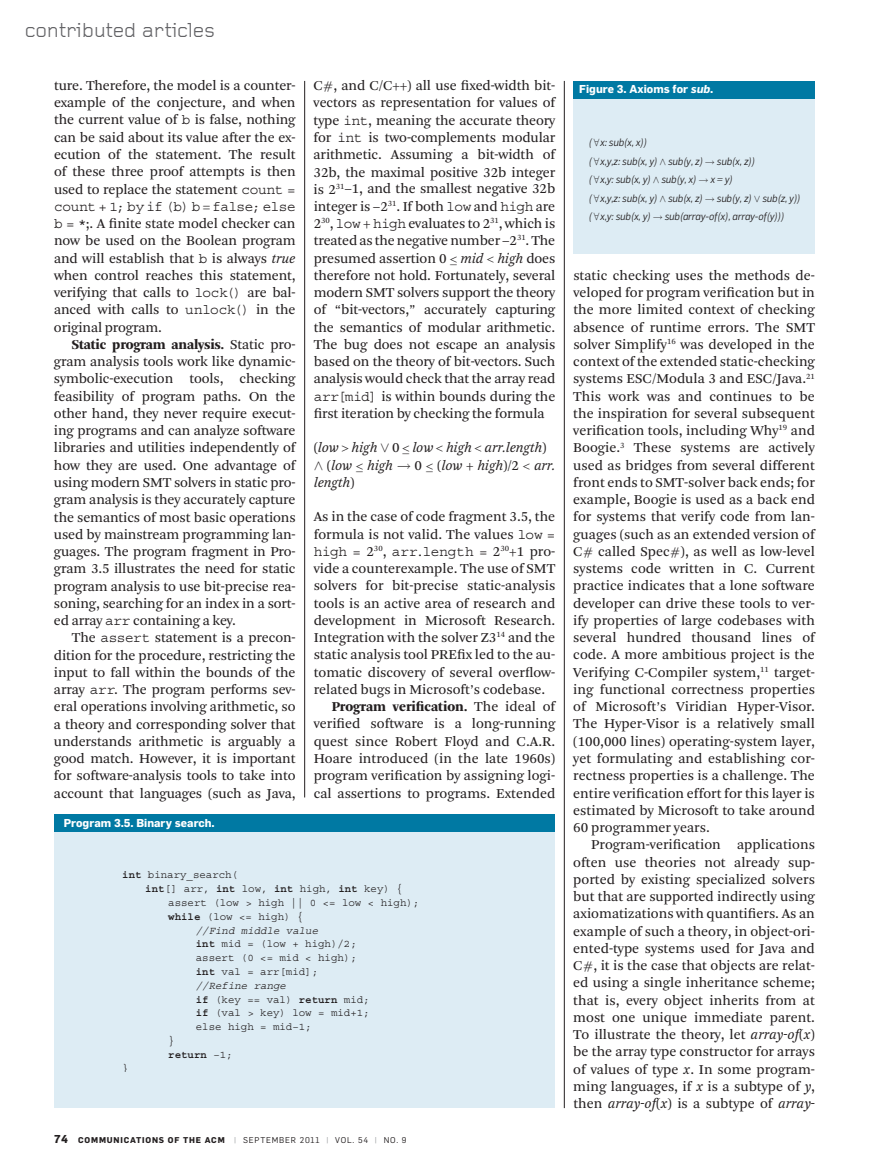
<style>
.page{position:relative;width:878px;height:1175px;background:#fff}
.page>*{position:absolute;margin:0;border:0;box-sizing:border-box;transform-origin:0 0}
.t1{font:21px "Foundry Gridnik";letter-spacing:-.015em;color:#636366}
.t2{font:14.25px/17.2px "Arnhem Blond";letter-spacing:-.005em;color:#231f20;text-align:justify}
.t3{font:italic 14.25px/17.2px "Arnhem Blond";letter-spacing:-.01em;color:#231f20}
.t4{font:900 14.25px "Arnhem";letter-spacing:-.01em;color:#231f20}
.t5{font:14.25px "Courier Std";letter-spacing:-.015em;color:#231f20}
.t6{font:700 11.25px "Flama";color:#fff}
.t7{font:10.65px "Courier Std";color:#231f20}
.t8{font:italic 10.65px "Courier Std";color:#231f20}
.t9{font:700 10.65px "Courier Std";color:#231f20}
.t10{font:italic 10.5px/18.5px "Flama";letter-spacing:-.01em;color:#231f20;scale:.95 1}
.t11{font:8.25px "Flama";letter-spacing:.1em;color:#231f20}
.s1{font-family:"Courier Std"}
.s2{font-family:"Arnhem Blond"}
.s3{font-style:italic}
.s4{font-family:"Arnhem Blond";font-weight:400}
.s5{font-style:normal}
.s6{font-weight:700}
.s7{font-weight:400}
.s8{font-weight:700;font-size:11.25px}
.s9{color:#939598}
</style>
<div class="page">
<hr style="left:564px;top:81px;width:1px;height:1027px;background:#231f20">
<hr style="left:304px;top:81px;width:1px;height:716px;background:#231f20">
<div style="left:54px;top:816px;width:501px;height:292px;background:#ddecf4"></div>
<div style="left:54px;top:814px;width:501px;height:17px;background:#0079a3"></div>
<div style="left:573px;top:83px;width:241px;height:171px;background:#ddecf4"></div>
<div style="left:573px;top:81px;width:241px;height:17px;background:#0079a3"></div>
<h1 class="t1" style="left:25px;top:19px;width:192px">contributed articles</h1>
<p class="t2" style="left:54px;top:77px;width:243px">ture. Therefore, the model is a counter&shy;example of the conjecture, and when the current value of <span class="s1">b</span> is false, nothing can be said about its value after the ex&shy;ecution of the statement. The result of these three proof attempts is then used to replace the statement <span class="s1">count =</span></p>
<p class="t5" style="left:54px;top:198px;width:243px">count + 1; by if (b) b <span class="s2">=</span> false; else</p>
<p class="t2" style="left:54px;top:215px;width:243px"><span class="s1">b = *</span>;. A finite state model checker can now be used on the Boolean program and will establish that <span class="s1">b</span> is always <span class="s3">true </span>when control reaches this statement, verifying that calls to <span class="s1">lock()</span> are bal&shy;anced with calls to <span class="s1">unlock()</span> in the original program.</p>
<p class="t4" style="left:72px;top:336px;width:225px">Static program analysis. <span class="s4">Static pro-</span></p>
<p class="t2" style="left:54px;top:353px;width:243px">gram analysis tools work like dynamic&shy;symbolic-execution tools, checking feasibility of program paths. On the other hand, they never require execut&shy;ing programs and can analyze software libraries and utilities independently of how they are used. One advantage of using modern SMT solvers in static pro&shy;gram analysis is they accurately capture the semantics of most basic operations used by mainstream programming lan&shy;guages. The program fragment in Pro&shy;gram 3.5 illustrates the need for static program analysis to use bit-precise rea&shy;soning, searching for an index in a sort&shy;ed array <span class="s1">arr</span> containing a key.</p>
<p class="t2" style="left:54px;top:629px;width:243px;text-indent:18px">The <span class="s1">assert</span> statement is a precon&shy;dition for the procedure, restricting the input to fall within the bounds of the array <span class="s1">arr</span>. The program performs sev&shy;eral operations involving arithmetic, so a theory and corresponding solver that understands arithmetic is arguably a good match. However, it is important for software-analysis tools to take into account that languages (such as Java,</p>
<p class="t6" style="left:64px;top:816px;width:152px">Program 3.5. Binary search.</p>
<p class="t2" style="left:313px;top:77px;width:243px">C#, and C/C++) all use fixed-width bit&shy;vectors as representation for values of type <span class="s1">int</span>, meaning the accurate theory for <span class="s1">int</span> is two-complements modular arithmetic. Assuming a bit-width of 32b, the maximal positive 32b integer is 2<sup>31</sup>−1, and the smallest negative 32b integer is −2<sup>31</sup>. If both <span class="s1">low</span> and <span class="s1">high</span> are 2<sup>30</sup>, <span class="s1">low</span> + <span class="s1">high</span> evaluates to 2<sup>31</sup>, which is treated as the negative number −2<sup>31</sup>. The presumed assertion 0 ≤ <span class="s3">mid</span> &lt; <span class="s3">high</span> does therefore not hold. Fortunately, several modern SMT solvers support the theory of “bit-vectors,” accurately capturing the semantics of modular arithmetic.<br>The bug does not escape an analysis based on the theory of bit-vectors. Such analysis would check that the array read <span class="s1">arr[mid]</span> is within bounds during the first iteration by checking the formula</p>
<p class="t3" style="left:314px;top:439px;width:243px"><span class="s5">(</span>low <span class="s5">&gt;</span> high ∨ <span class="s5">0 ≤</span> low <span class="s5">&lt;</span> high <span class="s5">&lt;</span> arr.length<span class="s5">) </span>∧ <span class="s5">(</span>low <span class="s5">≤</span> high → <span class="s5">0 ≤ (</span>low <span class="s5">+</span> high<span class="s5">)/2 &lt;</span> arr. length<span class="s5">)</span></p>
<p class="t2" style="left:314px;top:508px;width:243px">As in the case of code fragment 3.5, the formula is not valid. The values <span class="s1">low =</span></p>
<p class="t5" style="left:314px;top:543px;width:243px">high = <span class="s2">2</span><sup>30</sup><span class="s2">,</span> arr.length = <span class="s2">2</span><sup>30</sup><span class="s2">+1 pro-</span></p>
<p class="t2" style="left:314px;top:560px;width:243px">vide a counterexample. The use of SMT solvers for bit-precise static-analysis tools is an active area of research and development in Microsoft Research.<br>Integration with the solver Z3<sup>14</sup> and the static analysis tool PREfix led to the au&shy;tomatic discovery of several overflow&shy;related bugs in Microsoft’s codebase.</p>
<p class="t4" style="left:332px;top:698px;width:225px">Program verification. <span class="s4">The ideal of</span></p>
<p class="t2" style="left:314px;top:715px;width:243px">verified software is a long-running quest since Robert Floyd and C.A.R.<br>Hoare introduced (in the late 1960s) program verification by assigning logi&shy;cal assertions to programs. Extended</p>
<p class="t7" style="left:122px;top:869px;width:117px"><span class="s6">int</span> binary_search(</p>
<p class="t7" style="left:145px;top:883px;width:259px"><span class="s6">int</span>[] arr, <span class="s6">int</span> low, <span class="s6">int</span> high, <span class="s6">int</span> key) {</p>
<p class="t7" style="left:168px;top:897px;width:252px">assert (low &gt; high || 0 &lt;= low &lt; high);</p>
<p class="t7" style="left:168px;top:910px;width:137px"><span class="s6">while</span> (low &lt;= high) {</p>
<p class="t8" style="left:196px;top:924px;width:124px">//Find middle value</p>
<p class="t7" style="left:196px;top:938px;width:162px"><span class="s6">int</span> mid = (low + high)/2;</p>
<p class="t7" style="left:196px;top:952px;width:162px">assert (0 &lt;= mid &lt; high);</p>
<p class="t7" style="left:196px;top:965px;width:124px"><span class="s6">int</span> val = arr[mid];</p>
<p class="t8" style="left:196px;top:979px;width:92px">//Refine range</p>
<p class="t7" style="left:196px;top:993px;width:175px"><span class="s6">if</span> (key == val) <span class="s6">return</span> mid;</p>
<p class="t7" style="left:196px;top:1007px;width:175px"><span class="s6">if</span> (val &gt; key) low = mid+1;</p>
<p class="t7" style="left:196px;top:1021px;width:117px">else high = mid–1;</p>
<p class="t7" style="left:168px;top:1034px;width:8px">}</p>
<p class="t9" style="left:168px;top:1048px;width:66px">return <span class="s7">–1;</span></p>
<p class="t7" style="left:122px;top:1062px;width:8px">}</p>
<p class="t11" style="left:54px;top:1134px;width:354px"><span class="s8">74</span> <span class="s6">communications of the acm</span> <span class="s9">|</span> SEPTEMBER 2011 <span class="s9">|</span> VOL. 54 <span class="s9">|</span> NO. 9</p>
<p class="t6" style="left:579px;top:82px;width:136px">Figure 3. Axioms for <span class="s3">sub</span>.</p>
<p class="t10" style="left:588px;top:133px;width:225px">( ∀x: sub(x, x))<br>( ∀x,y,z: sub(x, y) ∧ sub(y, z) → sub(x, z))<br>( ∀x,y: sub(x, y) ∧ sub(y, x) → x = y)<br>( ∀x,y,z: sub(x, y) ∧ sub(x, z) → sub(y, z) ∨ sub(z, y)) ( ∀x,y: sub(x, y) → sub(array-of(x), array-of(y)))</p>
<p class="t2" style="left:573px;top:267px;width:243px">static checking uses the methods de&shy;veloped for program verification but in the more limited context of checking absence of runtime errors. The SMT solver Simplify<sup>16</sup> was developed in the context of the extended static-checking systems ESC/Modula 3 and ESC/Java.<sup>21<br></sup>This work was and continues to be the inspiration for several subsequent verification tools, including Why<sup>19</sup> and Boogie.<sup>3</sup> These systems are actively used as bridges from several different front ends to SMT-solver back ends; for example, Boogie is used as a back end for systems that verify code from lan&shy;guages (such as an extended version of C# called Spec#), as well as low-level systems code written in C. Current practice indicates that a lone software developer can drive these tools to ver&shy;ify properties of large codebases with several hundred thousand lines of code. A more ambitious project is the Verifying C-Compiler system,<sup>11</sup> target&shy;ing functional correctness properties of Microsoft’s Viridian Hyper-Visor.<br>The Hyper-Visor is a relatively small (100,000 lines) operating-system layer, yet formulating and establishing cor&shy;rectness properties is a challenge. The entire verification effort for this layer is estimated by Microsoft to take around 60 programmer years.</p>
<p class="t2" style="left:573px;top:836px;width:243px;text-indent:18px">Program-verification applications often use theories not already sup&shy;ported by existing specialized solvers but that are supported indirectly using axiomatizations with quantifiers. As an example of such a theory, in object-ori&shy;ented-type systems used for Java and C#, it is the case that objects are relat&shy;ed using a single inheritance scheme; that is, every object inherits from at most one unique immediate parent.<br>To illustrate the theory, let <span class="s3">array-of</span>(<span class="s3">x</span>) be the array type constructor for arrays of values of type <span class="s3">x</span>. In some program&shy;ming languages, if <span class="s3">x</span> is a subtype of <span class="s3">y</span>, then <span class="s3">array-of</span>(<span class="s3">x</span>) is a subtype of <span class="s3">array-</span></p>
</div>
